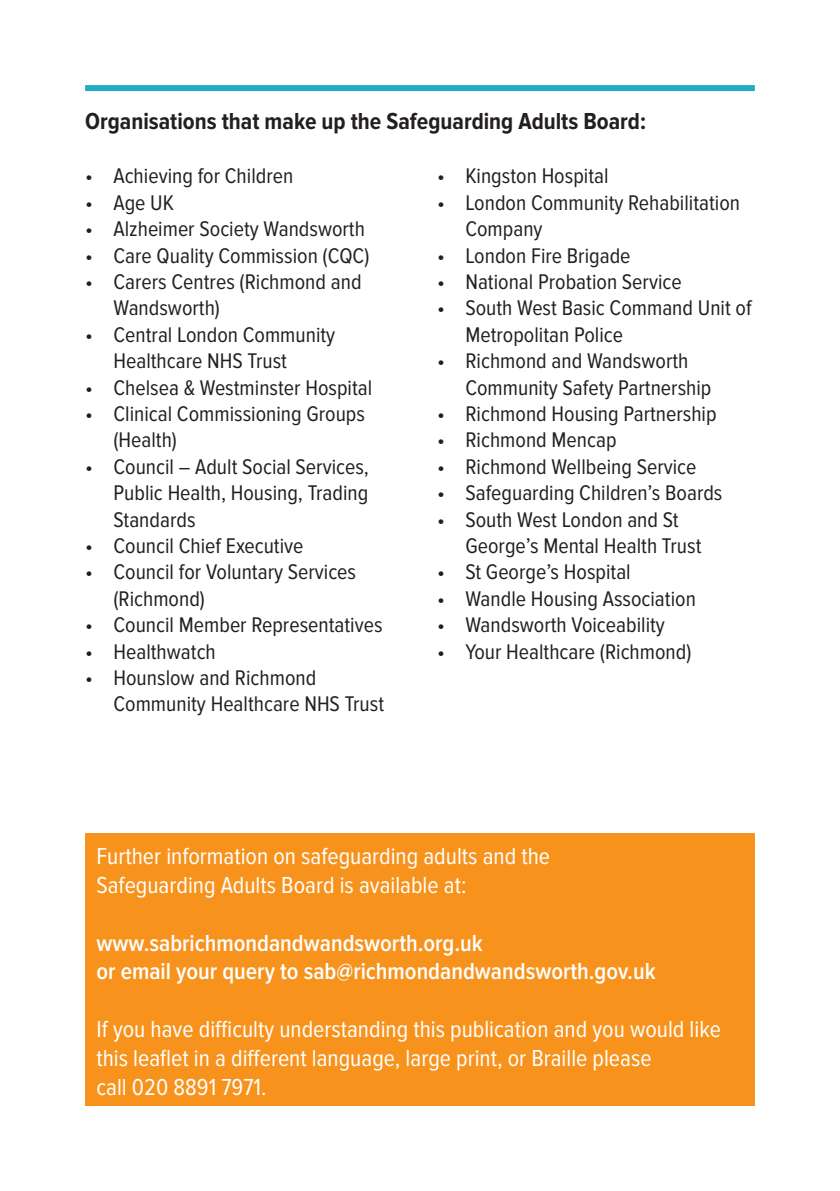
<style>
.page{position:relative;width:840px;height:1191px;background:#fff}
.page>*{position:absolute;margin:0;border:0;box-sizing:border-box;transform-origin:0 0}
.t1{font:24px/28.8px "Proxima Nova Cond";color:#fff}
.t2{font:600 24px/28.8px "Proxima Nova Cond";color:#fff}
.t3{font:700 24px "Proxima Nova Cond";color:#231f20}
.t4{font:22px/26.4px "Proxima Nova Cond";color:#231f20}
</style>
<div class="page">
<div style="left:85px;top:85px;width:669px;height:6px;background:#23aac5"></div>
<div style="left:85px;top:833px;width:669px;height:273px;background:#f7931d"></div>
<p class="t3" style="left:85px;top:107px;width:562px">Organisations that make up the Safeguarding Adults Board:</p>
<p class="t4" style="left:85px;top:163px;width:209px">• Achieving for Children</p>
<p class="t4" style="left:85px;top:190px;width:90px">• Age UK</p>
<p class="t4" style="left:85px;top:216px;width:281px">• Alzheimer Society Wandsworth</p>
<p class="t4" style="left:85px;top:242px;width:285px">• Care Quality Commission (CQC)</p>
<p class="t4" style="left:113px;top:269px;width:249px;text-indent:-28px">• Carers Centres (Richmond and<br>Wandsworth)</p>
<p class="t4" style="left:113px;top:322px;width:223px;text-indent:-28px">• Central London Community<br>Healthcare NHS Trust</p>
<p class="t4" style="left:85px;top:374px;width:288px">• Chelsea &amp; Westminster Hospital</p>
<p class="t4" style="left:113px;top:401px;width:253px;text-indent:-28px">• Clinical Commissioning Groups (Health)</p>
<p class="t4" style="left:113px;top:454px;width:257px;text-align:justify;text-indent:-28px">• Council – Adult Social Services, Public Health, Housing, Trading Standards</p>
<p class="t4" style="left:85px;top:533px;width:220px">• Council Chief Executive</p>
<p class="t4" style="left:113px;top:559px;width:244px;text-indent:-28px">• Council for Voluntary Services (Richmond)</p>
<p class="t4" style="left:85px;top:612px;width:299px">• Council Member Representatives</p>
<p class="t4" style="left:85px;top:638px;width:132px">• Healthwatch</p>
<p class="t4" style="left:113px;top:665px;width:272px;text-indent:-28px">• Hounslow and Richmond<br>Community Healthcare NHS Trust</p>
<p class="t4" style="left:437px;top:163px;width:173px">• Kingston Hospital</p>
<p class="t4" style="left:465px;top:190px;width:276px;text-indent:-28px">• London Community Rehabilitation<br>Company</p>
<p class="t4" style="left:437px;top:242px;width:195px">• London Fire Brigade</p>
<p class="t4" style="left:437px;top:269px;width:246px">• National Probation Service</p>
<p class="t4" style="left:465px;top:295px;width:288px;text-indent:-28px">• South West Basic Command Unit of<br>Metropolitan Police</p>
<p class="t4" style="left:465px;top:348px;width:247px;text-indent:-28px">• Richmond and Wandsworth<br>Community Safety Partnership</p>
<p class="t4" style="left:437px;top:401px;width:281px">• Richmond Housing Partnership</p>
<p class="t4" style="left:437px;top:427px;width:181px">• Richmond Mencap</p>
<p class="t4" style="left:437px;top:454px;width:261px">• Richmond Wellbeing Service</p>
<p class="t4" style="left:437px;top:480px;width:287px">• Safeguarding Children’s Boards</p>
<p class="t4" style="left:465px;top:506px;width:237px;text-indent:-28px">• South West London and St<br>George’s Mental Health Trust</p>
<p class="t4" style="left:437px;top:559px;width:195px">• St George’s Hospital</p>
<p class="t4" style="left:437px;top:586px;width:260px">• Wandle Housing Association</p>
<p class="t4" style="left:437px;top:612px;width:229px">• Wandsworth Voiceability</p>
<p class="t4" style="left:437px;top:638px;width:256px">• Your Healthcare (Richmond)</p>
<p class="t1" style="left:96px;top:842px;width:455px">Further information on safeguarding adults and the<br>Safeguarding Adults Board is available at:</p>
<p class="t2" style="left:96px;top:928px;width:560px">www.sabrichmondandwandsworth.org.uk<br>or email your query to sab@richmondandwandsworth.gov.uk</p>
<p class="t1" style="left:96px;top:1015px;width:625px">If you have difficulty understanding this publication and you would like this leaflet in a different language, large print, or Braille please<br>call 020 8891 7971.</p>
</div>
